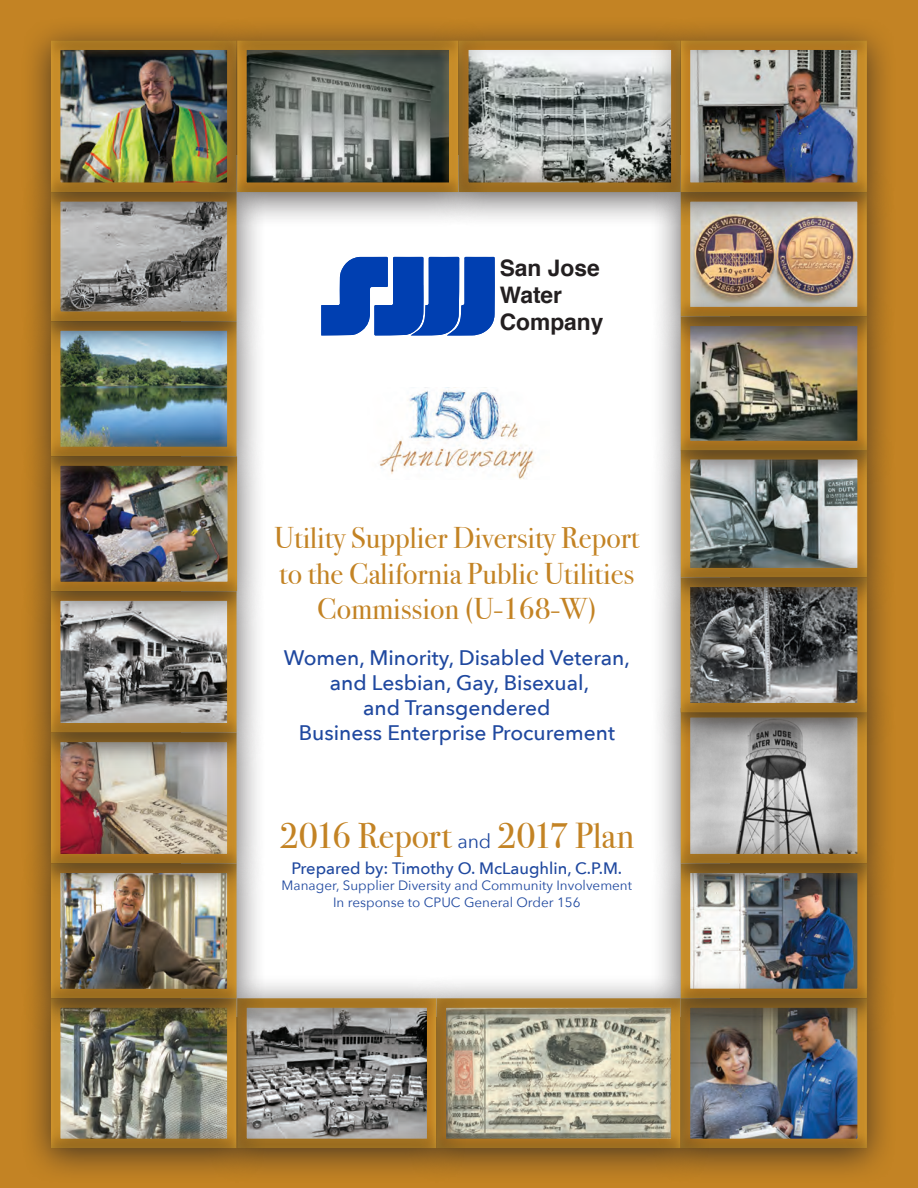
<style>
.page{position:relative;width:918px;height:1188px;background:#c38324}
.page>*{position:absolute;margin:0;border:0;box-sizing:border-box;transform-origin:0 0}
.t1{font:36px "Bodoni Svty Two ITCTT";letter-spacing:-.005em;color:#c38324}
.t2{font:30px/35.2px "Bodoni Svty Two ITCTT";color:#c38324;text-align:center}
.t3{font:700 22.8px/27.3px "Helvetica";color:#231f20}
.t4{font:500 21px/25.2px "Avenir Next";color:#1f489f;text-align:center}
.t5{font:500 16.5px "Avenir Next";color:#1f489f}
.t6{font:13.5px "Avenir Next";color:#1f489f}
.s1{font-family:"Avenir Next";font-size:19.5px;color:#1f489f}
</style>
<div class="page">
<div style="left:650px;top:974px;width:248px;height:211px;background:#231f20;opacity:.75"></div>
<div style="left:406px;top:974px;width:305px;height:211px;background:#231f20;opacity:.75"></div>
<div style="left:206px;top:974px;width:261px;height:211px;background:#231f20;opacity:.75"></div>
<div style="left:20px;top:974px;width:247px;height:211px;background:#231f20;opacity:.75"></div>
<div style="left:650px;top:839px;width:248px;height:196px;background:#231f20;opacity:.75"></div>
<div style="left:650px;top:683px;width:248px;height:217px;background:#231f20;opacity:.75"></div>
<div style="left:650px;top:553px;width:248px;height:196px;background:#231f20;opacity:.75"></div>
<div style="left:650px;top:425px;width:248px;height:189px;background:#231f20;opacity:.75"></div>
<div style="left:650px;top:292px;width:248px;height:195px;background:#231f20;opacity:.75"></div>
<div style="left:650px;top:167px;width:248px;height:187px;background:#231f20;opacity:.75"></div>
<div style="left:20px;top:839px;width:247px;height:196px;background:#231f20;opacity:.75"></div>
<div style="left:20px;top:708px;width:247px;height:193px;background:#231f20;opacity:.75"></div>
<div style="left:20px;top:567px;width:247px;height:203px;background:#231f20;opacity:.75"></div>
<div style="left:20px;top:432px;width:248px;height:196px;background:#231f20;opacity:.75"></div>
<div style="left:20px;top:297px;width:247px;height:196px;background:#231f20;opacity:.75"></div>
<div style="left:20px;top:167px;width:247px;height:191px;background:#231f20;opacity:.75"></div>
<div style="left:20px;top:16px;width:247px;height:213px;background:#231f20;opacity:.75"></div>
<div style="left:428px;top:16px;width:284px;height:213px;background:#231f20;opacity:.75"></div>
<div style="left:650px;top:16px;width:248px;height:213px;background:#231f20;opacity:.75"></div>
<div style="left:206px;top:16px;width:283px;height:213px;background:#231f20;opacity:.75"></div>
<img style="left:50px;top:39px;width:818px;height:1110px">
<div style="left:237px;top:39px;width:222px;height:153px;background:#231f20;opacity:.3"></div>
<p class="t3" style="left:500px;top:254px;width:105px">San Jose<br>Water<br>Company</p>
<p class="t2" style="left:274px;top:517px;width:367px">Utility Supplier Diversity Report to the California Public Utilities<br>Commission (U-168-W)</p>
<p class="t4" style="left:284px;top:644px;width:348px">Women, Minority, Disabled Veteran, and Lesbian, Gay, Bisexual,<br>and Transgendered<br>Business Enterprise Procurement</p>
<p class="t1" style="left:280px;top:807px;width:356px">2016 Report <span class="s1">and</span> 2017 Plan</p>
<p class="t5" style="left:292px;top:854px;width:332px">Prepared by: Timothy O. McLaughlin, C.P.M.</p>
<p class="t6" style="left:282px;top:874px;width:352px">Manager, Supplier Diversity and Community Involvement</p>
<p class="t6" style="left:333px;top:891px;width:249px">In response to CPUC General Order 156</p>
</div>
